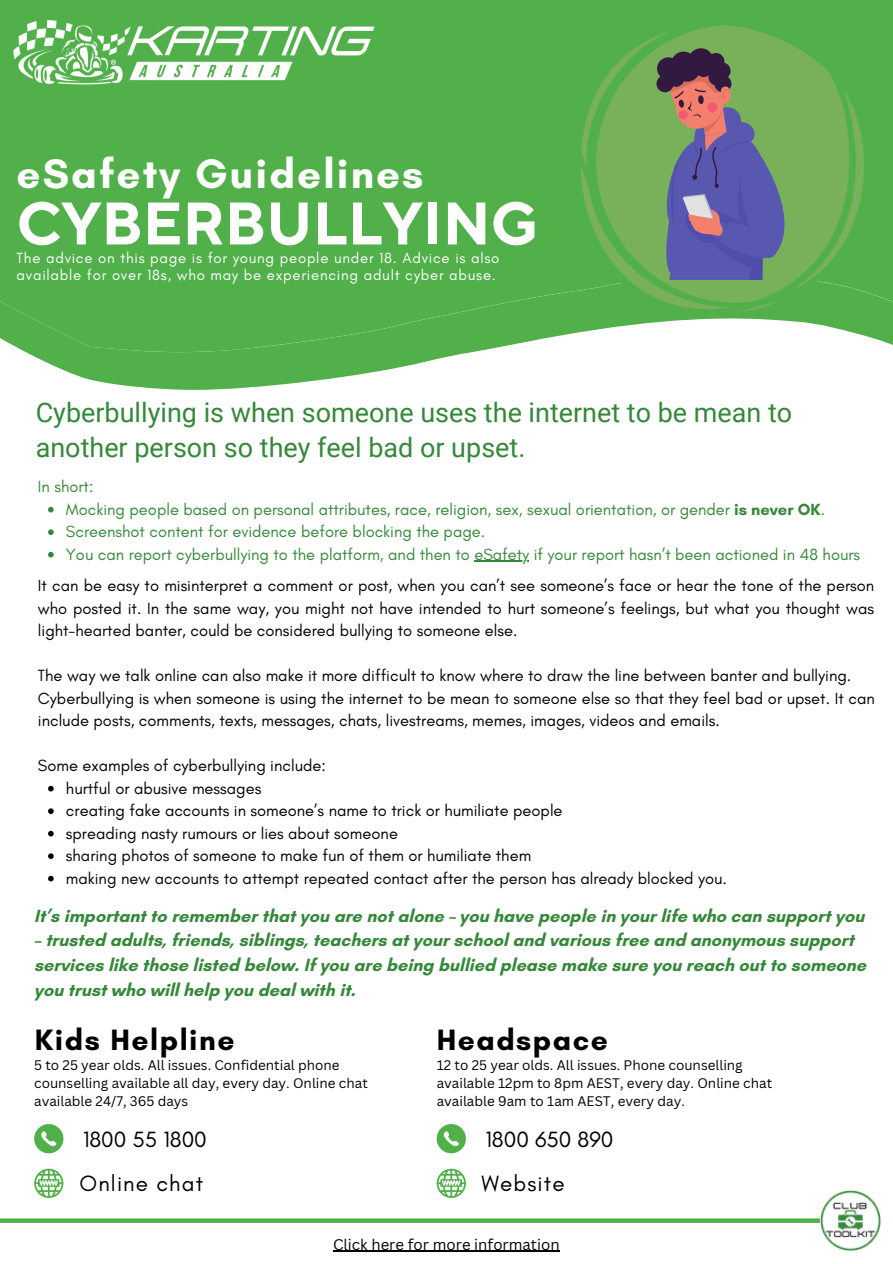
<style>
.page{position:relative;width:893px;height:1264px;background:#fff}
.page>*{position:absolute;margin:0;border:0;box-sizing:border-box;transform-origin:0 0}
.t1{font:700 59.85px "TT Norms Pro";color:#fff}
.t2{font:700 42px "Glacial Indifference";letter-spacing:.05em;color:#fff}
.t3{font:700 30px "Glacial Indifference";letter-spacing:.05em;color:#000}
.t4{font:27px/34.8px "Roboto";color:#358839}
.t5{font:22.5px/44.5px "Glacial Indifference";letter-spacing:.05em;color:#000}
.t6{font:22.5px/44.5px "Glacial Indifference";color:#000}
.t7{font:700 18px/24.8px "Glacial Indifference";color:#358839}
.t8{font:16.5px/22.5px "Glacial Indifference";color:#000}
.t9{font:16.5px/22.5px "Glacial Indifference";color:#358839}
.t10{font:15px/16.8px "Glacial Indifference";letter-spacing:.05em;color:#fff}
.t11{font:15px "Canva Sans";color:#000}
.t12{font:13.5px/18px "Canva Sans";color:#000}
.s1{font-weight:700}
</style>
<div class="page">
<svg style="left:66px;top:371px;width:313px;height:19px;fill:#51b04a"></svg>
<svg style="left:0;top:0;width:892px;height:371px;background:#63b85d"></svg>
<img style="left:0;top:0;width:395px;height:154px">
<svg style="left:556px;top:0;width:316px;height:329px;background:#68a061"></svg>
<svg style="left:34px;top:1124px;width:29px;height:29px"></svg>
<svg style="left:34px;top:1168px;width:29px;height:29px"></svg>
<svg style="left:436px;top:1124px;width:30px;height:29px"></svg>
<svg style="left:436px;top:1168px;width:30px;height:29px"></svg>
<img style="left:820px;top:1190px;width:60px;height:60px">
<svg style="left:48px;top:785px;width:6px;height:6px"></svg>
<svg style="left:48px;top:808px;width:6px;height:6px"></svg>
<svg style="left:48px;top:830px;width:6px;height:6px"></svg>
<svg style="left:48px;top:853px;width:6px;height:6px"></svg>
<svg style="left:48px;top:875px;width:6px;height:6px"></svg>
<svg style="left:48px;top:507px;width:6px;height:5px"></svg>
<svg style="left:48px;top:529px;width:6px;height:6px"></svg>
<svg style="left:48px;top:552px;width:6px;height:5px"></svg>
<hr style="left:474px;top:561px;width:55px;height:1px;background:#358839">
<hr style="left:333px;top:1250px;width:226px;height:1px;background:#000">
<svg style="left:0;top:1218px;width:819px;height:4px;background:#63b85d"></svg>
<h2 class="t2" style="left:17px;top:148px;width:408px">eSafety Guidelines</h2>
<h1 class="t1" style="left:17px;top:187px;width:523px">CYBERBULLYING</h1>
<p class="t10" style="left:17px;top:250px;width:484px">The advice on this page is for young people under 18. Advice is also available for over 18s, who may be experiencing adult cyber abuse.</p>
<h3 class="t4" style="left:36px;top:395px;width:758px">Cyberbullying is when someone uses the internet to be mean to another person so they feel bad or upset.</h3>
<p class="t9" style="left:66px;top:497px;width:795px">Mocking people based on personal attributes, race, religion, sex, sexual orientation, or gender <span class="s1">is never OK</span>.<br>Screenshot content for evidence before blocking the page.<br>You can report cyberbullying to the platform, and then to eSafety if your report hasn’t been actioned in 48 hours</p>
<p class="t9" style="left:38px;top:475px;width:57px">In short:</p>
<p class="t8" style="left:38px;top:574px;width:837px;text-align:justify">It can be easy to misinterpret a comment or post, when you can’t see someone’s face or hear the tone of the person who posted it. In the same way, you might not have intended to hurt someone’s feelings, but what you thought was light-hearted banter, could be considered bullying to someone else.</p>
<p class="t8" style="left:38px;top:664px;width:838px">The way we talk online can also make it more difficult to know where to draw the line between banter and bullying.<br>Cyberbullying is when someone is using the internet to be mean to someone else so that they feel bad or upset. It can include posts, comments, texts, messages, chats, livestreams, memes, images, videos and emails.</p>
<p class="t8" style="left:38px;top:754px;width:289px">Some examples of cyberbullying include:</p>
<p class="t8" style="left:66px;top:776px;width:662px">hurtful or abusive messages<br>creating fake accounts in someone’s name to trick or humiliate people<br>spreading nasty rumours or lies about someone<br>sharing photos of someone to make fun of them or humiliate them<br>making new accounts to attempt repeated contact after the person has already blocked you.</p>
<p class="t7" style="left:34px;top:902px;width:831px">It’s important to remember that you are not alone – you have people in your life who can support you</p>
<p class="t7" style="left:34px;top:927px;width:833px">– trusted adults, friends, siblings, teachers at your school and various free and anonymous support services like those listed below. If you are being bullied please make sure you reach out to someone you trust who will help you deal with it.</p>
<h3 class="t3" style="left:35px;top:1021px;width:201px">Kids Helpline</h3>
<p class="t12" style="left:34px;top:1055px;width:335px">5 to 25 year olds. All issues. Confidential phone counselling available all day, every day. Online chat available 24/7, 365 days</p>
<h3 class="t5" style="left:79px;top:1116px;width:129px">1800 55 1800<br>Online chat</h3>
<h3 class="t3" style="left:436px;top:1021px;width:173px">Headspace</h3>
<p class="t12" style="left:436px;top:1055px;width:337px">12 to 25 year olds. All issues. Phone counselling available 12pm to 8pm AEST, every day. Online chat available 9am to 1am AEST, every day.</p>
<h3 class="t6" style="left:481px;top:1116px;width:134px">1800 650 890<br>Website</h3>
<p class="t11" style="left:333px;top:1233px;width:228px">Click here for more information</p>
</div>
